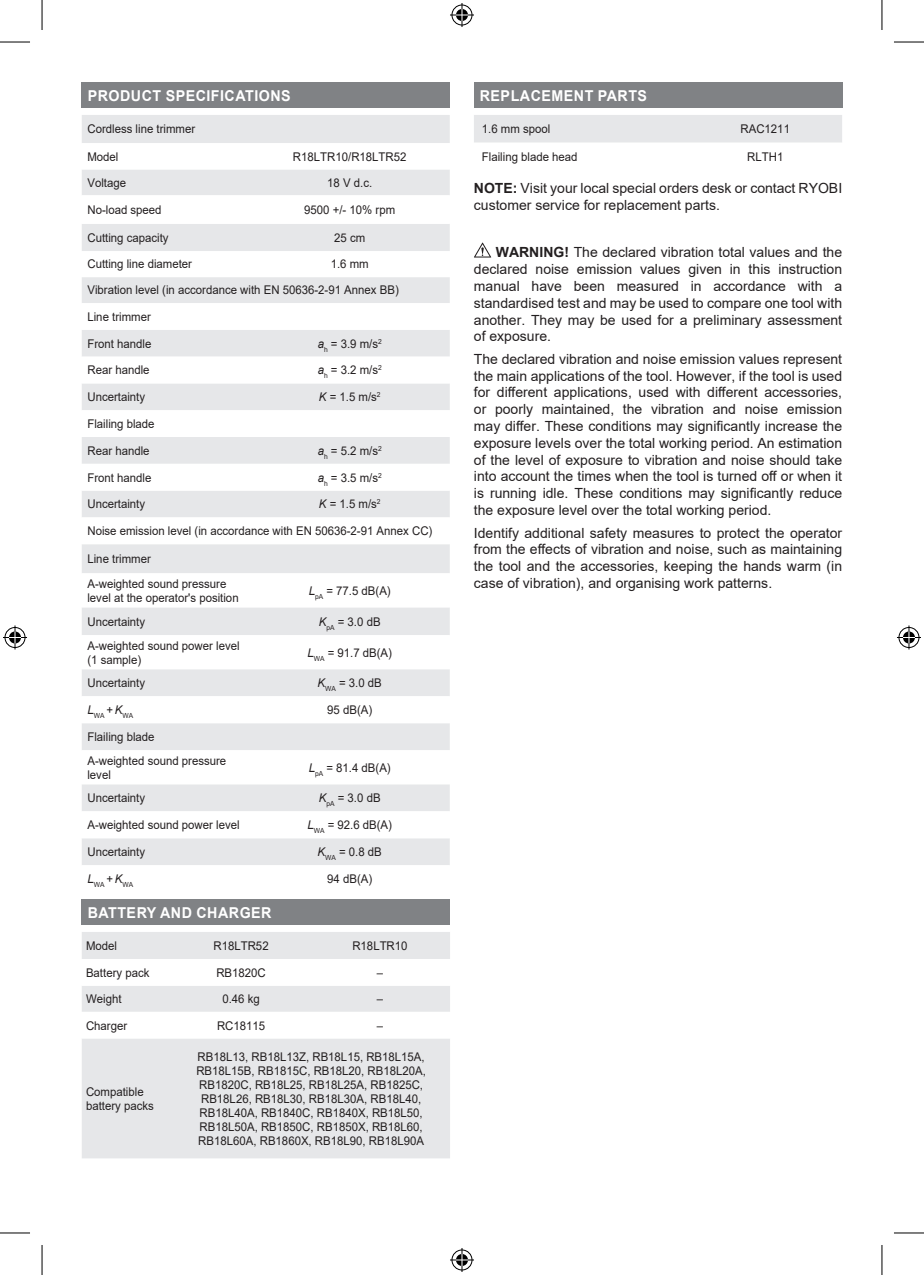
<style>
.page{position:relative;width:924px;height:1275px;background:#fff}
.page>*{position:absolute;margin:0;border:0;box-sizing:border-box;transform-origin:0 0}
.t1{font:700 15px "Arial";letter-spacing:.035em;color:#fff;scale:.95 1}
.t2{font:14px/16.8px "Arial";color:#231f20;text-align:justify}
.t3{font:12px/14px "Arial";color:#231f20;scale:.95 1}
.t4{font:7px "Arial";color:#231f20;scale:.95 1}
.s1{font-style:italic}
.s2{font-weight:700}
</style>
<div class="page">
<div style="left:82px;top:82px;width:368px;height:25px;background:#808285"></div>
<div style="left:82px;top:899px;width:368px;height:25px;background:#808285"></div>
<div style="left:82px;top:115px;width:367px;height:28px;background:#e6e7e9"></div>
<svg style="left:82px;top:170px;width:367px;height:695px;fill:#e6e7e9"></svg>
<svg style="left:82px;top:195px;width:367px;height:29px"></svg>
<div style="left:82px;top:932px;width:368px;height:226px;background:#e6e7e9"></div>
<svg style="left:82px;top:959px;width:368px;height:79px"></svg>
<div style="left:473px;top:82px;width:368px;height:25px;background:#808285"></div>
<div style="left:474px;top:115px;width:367px;height:28px;background:#e6e7e9"></div>
<svg style="left:474px;top:243px;width:17px;height:14px"></svg>
<hr style="left:0;top:42px;width:30px;height:1px;background:#000">
<hr style="left:893px;top:42px;width:30px;height:1px;background:#000">
<hr style="left:0;top:1232px;width:30px;height:1px;background:#000">
<hr style="left:893px;top:1232px;width:30px;height:1px;background:#000">
<hr style="left:42px;top:0;width:1px;height:30px;background:#000">
<hr style="left:42px;top:1245px;width:1px;height:30px;background:#000">
<hr style="left:881px;top:0;width:1px;height:30px;background:#000">
<hr style="left:881px;top:1245px;width:1px;height:30px;background:#000">
<svg style="left:450px;top:3px;width:24px;height:24px"></svg>
<svg style="left:450px;top:1248px;width:24px;height:24px"></svg>
<svg style="left:3px;top:625px;width:24px;height:24px"></svg>
<svg style="left:897px;top:625px;width:23px;height:24px"></svg>
<p class="t1" style="left:88px;top:85px;width:215px">PRODUCT SPECIFICATIONS</p>
<p class="t3" style="left:87px;top:122px;width:115px">Cordless line trimmer</p>
<p class="t3" style="left:87px;top:149px;width:34px">Model</p>
<p class="t3" style="left:293px;top:149px;width:121px">R18LTR10/R18LTR52</p>
<p class="t3" style="left:87px;top:175px;width:42px">Voltage</p>
<p class="t3" style="left:327px;top:175px;width:49px">18 V d.c.</p>
<p class="t3" style="left:87px;top:203px;width:80px">No-load speed</p>
<p class="t3" style="left:304px;top:203px;width:97px">9500 +/- 10% rpm</p>
<p class="t3" style="left:87px;top:230px;width:87px">Cutting capacity</p>
<p class="t3" style="left:334px;top:230px;width:34px">25 cm</p>
<p class="t3" style="left:87px;top:257px;width:112px">Cutting line diameter</p>
<p class="t3" style="left:87px;top:251px;width:329px;line-height:26.2px;text-indent:243px">1.6 mm<br>Vibration level (in accordance with EN 50636-2-91 Annex BB)<br>Line trimmer</p>
<p class="t3" style="left:87px;top:336px;width:69px">Front handle</p>
<p class="t3" style="left:317px;top:336px;width:69px"><span class="s1">a</span><sub>h</sub> = 3.9 m/s<sup>2</sup></p>
<p class="t3" style="left:87px;top:363px;width:67px">Rear handle</p>
<p class="t3" style="left:317px;top:363px;width:69px"><span class="s1">a</span><sub>h</sub> = 3.2 m/s<sup>2</sup></p>
<p class="t3" style="left:87px;top:390px;width:62px">Uncertainty</p>
<p class="t3" style="left:319px;top:390px;width:66px"><span class="s1">K</span> = 1.5 m/s<sup>2</sup></p>
<p class="t3" style="left:87px;top:417px;width:72px">Flailing blade</p>
<p class="t3" style="left:87px;top:443px;width:67px">Rear handle</p>
<p class="t3" style="left:317px;top:443px;width:69px"><span class="s1">a</span><sub>h</sub> = 5.2 m/s<sup>2</sup></p>
<p class="t3" style="left:87px;top:470px;width:69px">Front handle</p>
<p class="t3" style="left:317px;top:470px;width:69px"><span class="s1">a</span><sub>h</sub> = 3.5 m/s<sup>2</sup></p>
<p class="t3" style="left:87px;top:497px;width:62px">Uncertainty</p>
<p class="t3" style="left:319px;top:497px;width:66px"><span class="s1">K</span> = 1.5 m/s<sup>2</sup></p>
<p class="t3" style="left:87px;top:524px;width:364px">Noise emission level (in accordance with EN 50636-2-91 Annex CC)</p>
<p class="t3" style="left:87px;top:546px;width:148px;line-height:24.6px">Line trimmer<br>A-weighted sound pressure</p>
<p class="t3" style="left:87px;top:590px;width:161px">level at the operator's position</p>
<p class="t3" style="left:308px;top:583px;width:88px"><span class="s1">L</span><sub>pA</sub> = 77.5 dB(A)</p>
<p class="t3" style="left:87px;top:614px;width:62px">Uncertainty</p>
<p class="t3" style="left:319px;top:614px;width:66px"><span class="s1">K</span><sub>pA</sub> = 3.0 dB</p>
<p class="t3" style="left:87px;top:638px;width:162px">A-weighted sound power level (1 sample)</p>
<p class="t3" style="left:307px;top:645px;width:90px"><span class="s1">L</span><sub>WA</sub> = 91.7 dB(A)</p>
<p class="t3" style="left:87px;top:676px;width:62px">Uncertainty</p>
<p class="t3" style="left:317px;top:676px;width:69px"><span class="s1">K</span><sub>WA</sub> = 3.0 dB</p>
<p class="t4" style="left:87px;top:711px;width:50px"><sup>L</sup>WA <sup>+</sup> <sup>K</sup>WA</p>
<p class="t3" style="left:327px;top:703px;width:49px">95 dB(A)</p>
<p class="t3" style="left:87px;top:725px;width:148px;line-height:23.6px">Flailing blade<br>A-weighted sound pressure</p>
<p class="t3" style="left:87px;top:767px;width:26px">level</p>
<p class="t3" style="left:308px;top:760px;width:88px"><span class="s1">L</span><sub>pA</sub> = 81.4 dB(A)</p>
<p class="t3" style="left:87px;top:791px;width:62px">Uncertainty</p>
<p class="t3" style="left:319px;top:791px;width:66px"><span class="s1">K</span><sub>pA</sub> = 3.0 dB</p>
<p class="t3" style="left:87px;top:818px;width:162px">A-weighted sound power level</p>
<p class="t3" style="left:307px;top:818px;width:90px"><span class="s1">L</span><sub>WA</sub> = 92.6 dB(A)</p>
<p class="t3" style="left:87px;top:845px;width:62px">Uncertainty</p>
<p class="t3" style="left:317px;top:845px;width:69px"><span class="s1">K</span><sub>WA</sub> = 0.8 dB</p>
<p class="t4" style="left:87px;top:880px;width:50px"><sup>L</sup>WA <sup>+</sup> <sup>K</sup>WA</p>
<p class="t3" style="left:327px;top:872px;width:49px">94 dB(A)</p>
<p class="t1" style="left:88px;top:902px;width:195px">BATTERY AND CHARGER</p>
<p class="t3" style="left:86px;top:938px;width:34px">Model</p>
<p class="t3" style="left:213px;top:938px;width:60px">R18LTR52</p>
<p class="t3" style="left:352px;top:938px;width:60px">R18LTR10</p>
<p class="t3" style="left:86px;top:965px;width:68px">Battery pack</p>
<p class="t3" style="left:216px;top:965px;width:54px">RB1820C</p>
<p class="t3" style="left:376px;top:965px;width:8px">–</p>
<p class="t3" style="left:86px;top:992px;width:39px">Weight</p>
<p class="t3" style="left:222px;top:992px;width:41px">0.46 kg</p>
<p class="t3" style="left:376px;top:992px;width:8px">–</p>
<p class="t3" style="left:86px;top:1018px;width:45px">Charger</p>
<p class="t3" style="left:217px;top:1018px;width:52px">RC18115</p>
<p class="t3" style="left:376px;top:1018px;width:8px">–</p>
<p class="t3" style="left:86px;top:1084px;width:73px">Compatible battery packs</p>
<p class="t3" style="left:196px;top:1049px;width:243px;text-align:center">RB18L13, RB18L13Z, RB18L15, RB18L15A, RB18L15B, RB1815C, RB18L20, RB18L20A, RB1820C, RB18L25, RB18L25A, RB1825C, RB18L26, RB18L30, RB18L30A, RB18L40, RB18L40A, RB1840C, RB1840X, RB18L50, RB18L50A, RB1850C, RB1850X, RB18L60, RB18L60A, RB1860X, RB18L90, RB18L90A</p>
<p class="t1" style="left:479px;top:85px;width:177px">REPLACEMENT PARTS</p>
<p class="t3" style="left:481px;top:122px;width:74px">1.6 mm spool</p>
<p class="t3" style="left:740px;top:122px;width:54px">RAC1211</p>
<p class="t3" style="left:481px;top:150px;width:102px">Flailing blade head</p>
<p class="t3" style="left:746px;top:150px;width:40px">RLTH1</p>
<p class="t2" style="left:473px;top:180px;width:369px"><span class="s2">NOTE:</span> Visit your local special orders desk or contact RYOBI customer service for replacement parts.</p>
<p class="t2" style="left:473px;top:244px;width:369px;text-indent:22px"><span class="s2">WARNING!</span> The declared vibration total values and the declared noise emission values given in this instruction manual have been measured in accordance with a standardised test and may be used to compare one tool with another. They may be used for a preliminary assessment of exposure.</p>
<p class="t2" style="left:473px;top:350px;width:369px">The declared vibration and noise emission values represent the main applications of the tool. However, if the tool is used for different applications, used with different accessories, or poorly maintained, the vibration and noise emission may differ. These conditions may significantly increase the exposure levels over the total working period. An estimation of the level of exposure to vibration and noise should take into account the times when the tool is turned off or when it is running idle. These conditions may significantly reduce the exposure level over the total working period.</p>
<p class="t2" style="left:473px;top:524px;width:369px">Identify additional safety measures to protect the operator from the effects of vibration and noise, such as maintaining the tool and the accessories, keeping the hands warm (in case of vibration), and organising work patterns.</p>
</div>
